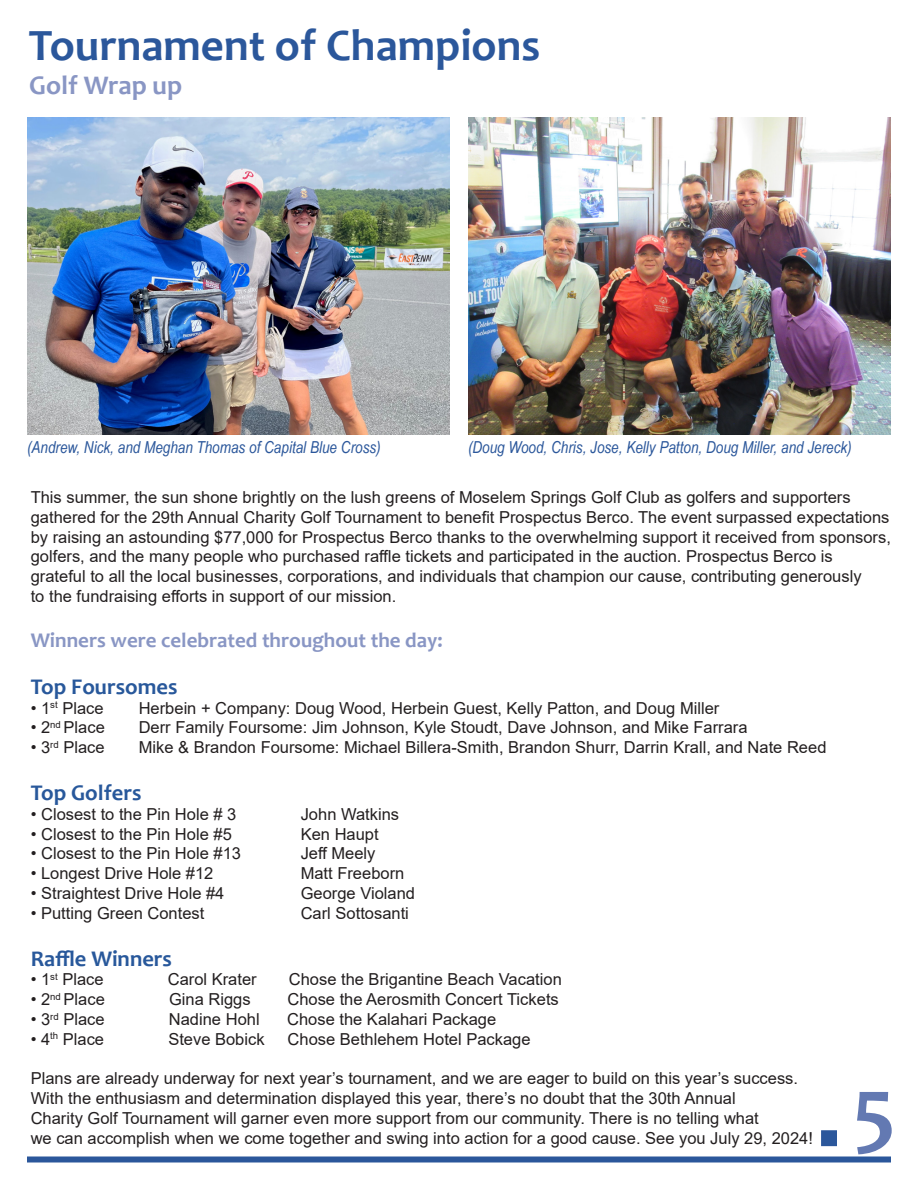
<style>
.page{position:relative;width:918px;height:1188px;background:#fff}
.page>*{position:absolute;margin:0;border:0;box-sizing:border-box;transform-origin:0 0}
.t1{font:700 90px "Candara";color:#6379b2}
.t2{font:700 45px "Candara";color:#2b579b}
.t3{font:700 27px "Candara";color:#8996c4}
.t4{font:700 22.5px "Candara";color:#28589b}
.t5{font:700 21px "Candara";color:#8996c4}
.t6{font:16.5px/19.8px "Arial";color:#231f20}
.t7{font:italic 16.5px "Arial Narrow";color:#2b579b}
</style>
<div class="page">
<div style="left:27px;top:1156px;width:864px;height:6px;background:#2b579b"></div>
<img style="left:27px;top:117px;width:423px;height:318px">
<img style="left:468px;top:117px;width:423px;height:318px">
<div style="left:821px;top:1130px;width:16px;height:16px;background:#2b579b;border:2px solid #2b579b"></div>
<p class="t2" style="left:29px;top:17px;width:513px">Tournament of Champions</p>
<p class="t3" style="left:29px;top:69px;width:155px">Golf Wrap up</p>
<p class="t7" style="left:27px;top:435px;width:355px">(Andrew, Nick, and Meghan Thomas of Capital Blue Cross)</p>
<p class="t7" style="left:468px;top:435px;width:385px">(Doug Wood, Chris, Jose, Kelly Patton, Doug Miller, and Jereck)</p>
<p class="t6" style="left:31px;top:487px;width:821px">This summer, the sun shone brightly on the lush greens of Moselem Springs Golf Club as golfers and supporters</p>
<p class="t6" style="left:31px;top:507px;width:862px">gathered for the 29th Annual Charity Golf Tournament to benefit Prospectus Berco. The event surpassed expectations by raising an astounding $77,000 for Prospectus Berco thanks to the overwhelming support it received from sponsors, golfers, and the many people who purchased raffle tickets and participated in the auction. Prospectus Berco is grateful to all the local businesses, corporations, and individuals that champion our cause, contributing generously<br>to the fundraising efforts in support of our mission.</p>
<p class="t5" style="left:31px;top:627px;width:413px">Winners were celebrated throughout the day:</p>
<p class="t4" style="left:31px;top:672px;width:148px">Top Foursomes</p>
<p class="t6" style="left:31px;top:698px;width:74px">• 1<sup>st</sup> Place</p>
<p class="t6" style="left:139px;top:698px;width:582px">Herbein + Company: Doug Wood, Herbein Guest, Kelly Patton, and Doug Miller</p>
<p class="t6" style="left:31px;top:718px;width:76px">• 2<sup>nd</sup> Place</p>
<p class="t6" style="left:139px;top:718px;width:610px">Derr Family Foursome: Jim Johnson, Kyle Stoudt, Dave Johnson, and Mike Farrara</p>
<p class="t6" style="left:31px;top:737px;width:75px">• 3<sup>rd</sup> Place</p>
<p class="t6" style="left:139px;top:737px;width:689px">Mike &amp; Brandon Foursome: Michael Billera-Smith, Brandon Shurr, Darrin Krall, and Nate Reed</p>
<p class="t4" style="left:31px;top:779px;width:112px">Top Golfers</p>
<p class="t6" style="left:31px;top:804px;width:207px">• Closest to the Pin Hole # 3</p>
<p class="t6" style="left:301px;top:804px;width:100px">John Watkins</p>
<p class="t6" style="left:31px;top:824px;width:203px">• Closest to the Pin Hole #5</p>
<p class="t6" style="left:301px;top:824px;width:79px">Ken Haupt</p>
<p class="t6" style="left:31px;top:844px;width:212px">• Closest to the Pin Hole #13</p>
<p class="t6" style="left:301px;top:844px;width:76px">Jeff Meely</p>
<p class="t6" style="left:31px;top:863px;width:184px">• Longest Drive Hole #12</p>
<p class="t6" style="left:301px;top:863px;width:105px">Matt Freeborn</p>
<p class="t6" style="left:31px;top:883px;width:195px">• Straightest Drive Hole #4</p>
<p class="t6" style="left:301px;top:883px;width:116px">George Violand</p>
<p class="t6" style="left:31px;top:903px;width:175px">• Putting Green Contest</p>
<p class="t6" style="left:301px;top:903px;width:110px">Carl Sottosanti</p>
<p class="t4" style="left:31px;top:944px;width:143px">Raffle Winners</p>
<p class="t6" style="left:31px;top:970px;width:74px">• 1<sup>st</sup> Place</p>
<p class="t6" style="left:168px;top:970px;width:90px">Carol Krater</p>
<p class="t6" style="left:289px;top:970px;width:274px">Chose the Brigantine Beach Vacation</p>
<p class="t6" style="left:31px;top:989px;width:76px">• 2<sup>nd</sup> Place</p>
<p class="t6" style="left:169px;top:989px;width:83px">Gina Riggs</p>
<p class="t6" style="left:287px;top:989px;width:273px">Chose the Aerosmith Concert Tickets</p>
<p class="t6" style="left:31px;top:1009px;width:75px">• 3<sup>rd</sup> Place</p>
<p class="t6" style="left:169px;top:1009px;width:92px">Nadine Hohl</p>
<p class="t6" style="left:287px;top:1009px;width:211px">Chose the Kalahari Package</p>
<p class="t6" style="left:31px;top:1029px;width:75px">• 4<sup>th</sup> Place</p>
<p class="t6" style="left:168px;top:1029px;width:98px">Steve Bobick</p>
<p class="t6" style="left:288px;top:1029px;width:245px">Chose Bethlehem Hotel Package</p>
<p class="t6" style="left:31px;top:1069px;width:769px">Plans are already underway for next year’s tournament, and we are eager to build on this year’s success.</p>
<p class="t6" style="left:31px;top:1088px;width:707px">With the enthusiasm and determination displayed this year, there’s no doubt that the 30th Annual</p>
<p class="t6" style="left:31px;top:1108px;width:730px">Charity Golf Tournament will garner even more support from our community. There is no telling what</p>
<p class="t6" style="left:31px;top:1128px;width:784px">we can accomplish when we come together and swing into action for a good cause. See you July 29, 2024!</p>
<p class="t1" style="left:853px;top:1053px;width:44px">5</p>
</div>
